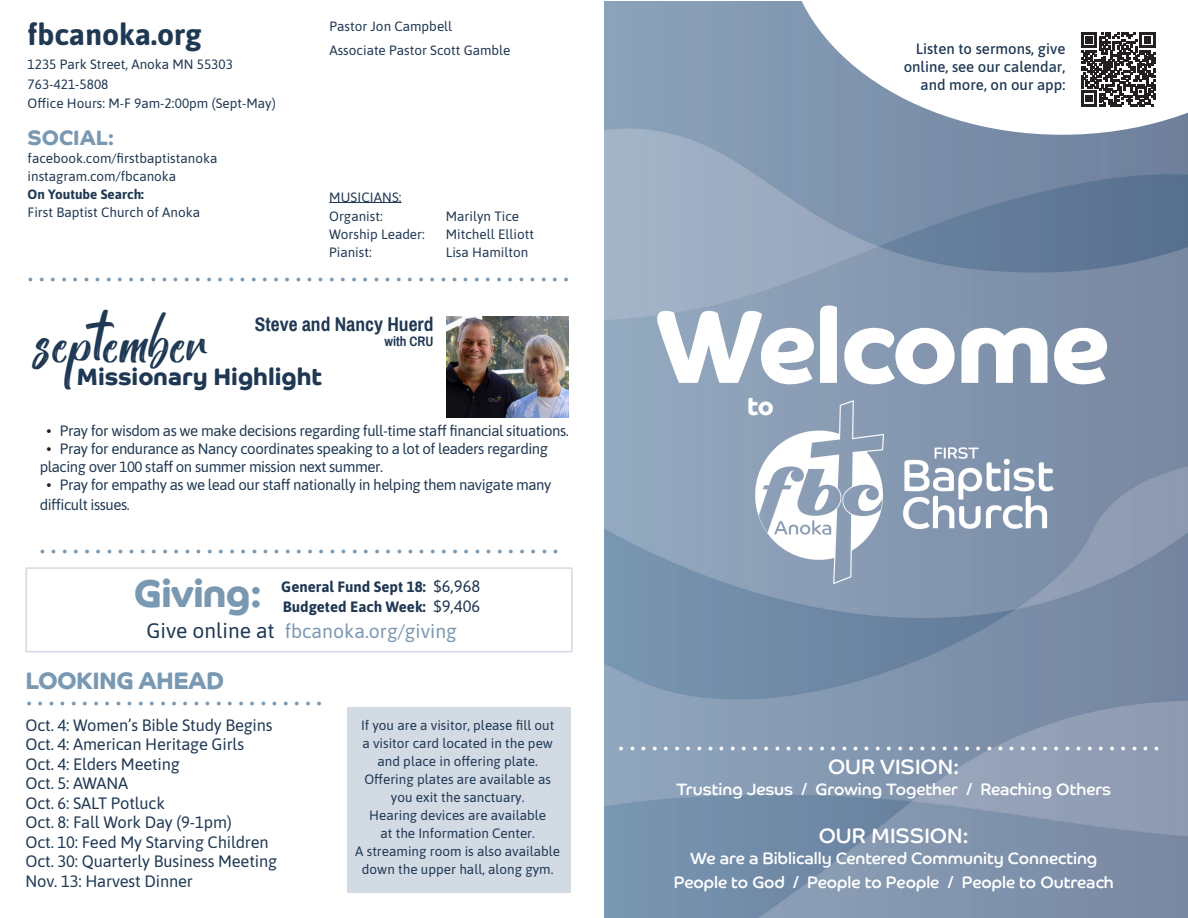
<style>
.page{position:relative;width:1188px;height:918px;background:#fff}
.page>*{position:absolute;margin:0;border:0;box-sizing:border-box;transform-origin:0 0}
.t1{font:700 105px "Co Headline";letter-spacing:-.025em;color:#fff}
.t2{font:40.5px "Battelione";letter-spacing:.005em;color:#1f3853}
.t3{font:700 39px "Co Headline";letter-spacing:-.025em;color:#7998b2}
.t4{font:33px "Minion Pro";color:#7998b2}
.t5{font:33px "Minion Pro";color:#fff}
.t6{font:700 30px "Asap";color:#1f3853}
.t7{font:700 25.5px "Co Headline";color:#fff}
.t8{font:700 24px "Co Headline";color:#1f3853}
.t9{font:700 24px "Co Headline";letter-spacing:-.025em;color:#7998b2}
.t10{font:21px "Co Headline";color:#fff}
.t11{font:700 21px "Co Headline";color:#7998b2}
.t12{font:19.5px "Asap";color:#7b97b2}
.t13{font:700 19.5px "Archivo Narrow";color:#1f3853}
.t14{font:16.5px/19.5px "Asap";letter-spacing:-.01em;color:#1f3853}
.t15{font:16.5px "Co Headline";color:#fff}
.t16{font:16.5px "Asap";color:#1f3753}
.t17{font:15px/18px "Asap";letter-spacing:-.03em;color:#1f3853}
.t18{font:500 15px "Asap";color:#1f3853}
.t19{font:700 15px "Asap";color:#1f3753}
.t20{font:13.5px/24px "Asap";color:#1f3853}
.t21{font:13.5px/18px "Asap";color:#1f3753;text-align:center}
.t22{font:700 13.5px "Asap";color:#1f3853}
.t23{font:700 13.5px "Archivo Narrow";color:#1f3853}
.s1{color:#231f20}
.s2{font-size:21px;color:#1f3853}
.s3{color:#7b97b2}
</style>
<div class="page">
<img style="left:604px;top:2px;width:584px;height:916px">
<svg style="left:786px;top:1px;width:402px;height:134px"></svg>
<div style="left:347px;top:707px;width:223px;height:186px;background:#d2dae4"></div>
<div style="left:26px;top:567px;width:547px;height:85px;border:2px solid #d2dae4"></div>
<hr style="left:329px;top:202px;width:73px;height:1px;background:#1f3853">
<img style="left:756px;top:400px;width:306px;height:184px">
<svg style="left:1081px;top:32px;width:74px;height:75px"></svg>
<img style="left:447px;top:317px;width:122px;height:101px">
<p class="t6" style="left:28px;top:14px;width:175px">fbcanoka.org</p>
<p class="t20" style="left:28px;top:52px;width:207px">1235 Park Street, Anoka MN 55303</p>
<p class="t20" style="left:28px;top:72px;width:82px">763-421-5808</p>
<p class="t20" style="left:28px;top:91px;width:250px">Office Hours: M-F 9am-2:00pm (Sept-May)</p>
<p class="t11" style="left:28px;top:125px;width:89px">SOCIAL:</p>
<p class="t20" style="left:28px;top:146px;width:191px">facebook.com/firstbaptistanoka</p>
<p class="t20" style="left:28px;top:164px;width:150px">instagram.com/fbcanoka</p>
<p class="t22" style="left:28px;top:185px;width:118px">On Youtube Search:</p>
<p class="t20" style="left:28px;top:200px;width:174px">First Baptist Church of Anoka</p>
<p class="t20" style="left:329px;top:14px;width:183px">Pastor Jon Campbell<br>Associate Pastor Scott Gamble</p>
<p class="t20" style="left:329px;top:184px;width:74px">MUSICIANS:</p>
<p class="t20" style="left:329px;top:204px;width:55px">Organist:</p>
<p class="t20" style="left:329px;top:222px;width:97px">Worship Leader:</p>
<p class="t20" style="left:329px;top:240px;width:44px">Pianist:</p>
<p class="t20" style="left:446px;top:204px;width:75px">Marilyn Tice</p>
<p class="t20" style="left:446px;top:222px;width:90px">Mitchell Elliott</p>
<p class="t20" style="left:446px;top:240px;width:84px">Lisa Hamilton</p>
<p class="t4" style="left:27px;top:248px;width:544px">.................................................</p>
<p class="t2" style="left:37px;top:313px;width:173px">september</p>
<p class="t13" style="left:255px;top:312px;width:180px">Steve and Nancy Huerd</p>
<p class="t23" style="left:384px;top:333px;width:51px">with CRU</p>
<p class="t8" style="left:76px;top:363px;width:247px">Missionary Highlight</p>
<p class="t17" style="left:46px;top:421px;width:524px"><span class="s1">•</span> Pray for wisdom as we make decisions regarding full-time staff financial situations.</p>
<p class="t17" style="left:40px;top:439px;width:510px;text-indent:7px"><span class="s1">•</span> Pray for endurance as Nancy coordinates speaking to a lot of leaders regarding placing over 100 staff on summer mission next summer.</p>
<p class="t17" style="left:40px;top:474px;width:513px;line-height:19.5px;text-indent:7px"><span class="s1">•</span> Pray for empathy as we lead our staff nationally in helping them navigate many difficult issues.</p>
<p class="t4" style="left:39px;top:520px;width:522px">...............................................</p>
<p class="t3" style="left:134px;top:571px;width:130px">Giving:</p>
<p class="t19" style="left:281px;top:576px;width:146px">General Fund Sept 18:</p>
<p class="t19" style="left:283px;top:596px;width:144px">Budgeted Each Week:</p>
<p class="t16" style="left:434px;top:575px;width:48px">$6,968</p>
<p class="t16" style="left:434px;top:594px;width:48px">$9,406</p>
<p class="t12" style="left:146px;top:618px;width:312px"><span class="s2">Give online at</span> fbcanoka.org/giving</p>
<p class="t9" style="left:26px;top:666px;width:200px">LOOKING AHEAD</p>
<p class="t4" style="left:26px;top:672px;width:299px">..........................<span class="s3">.</span></p>
<p class="t14" style="left:26px;top:714px;width:249px">Oct. 4: Women’s Bible Study Begins<br>Oct. 4: American Heritage Girls<br>Oct. 4: Elders Meeting<br>Oct. 5: AWANA<br>Oct. 6: SALT Potluck<br>Oct. 8: Fall Work Day (9-1pm)</p>
<p class="t14" style="left:26px;top:831px;width:245px">Oct. 10: Feed My Starving Children</p>
<p class="t14" style="left:26px;top:851px;width:253px">Oct. 30: Quarterly Business Meeting<br>Nov. 13: Harvest Dinner</p>
<p class="t21" style="left:361px;top:716px;width:195px">If you are a visitor, please fill out</p>
<p class="t21" style="left:362px;top:734px;width:192px">a visitor card located in the pew and place in offering plate.</p>
<p class="t21" style="left:364px;top:770px;width:188px">Offering plates are available as you exit the sanctuary.</p>
<p class="t21" style="left:369px;top:806px;width:178px">Hearing devices are available</p>
<p class="t21" style="left:381px;top:824px;width:156px">at the Information Center.</p>
<p class="t21" style="left:355px;top:842px;width:206px">A streaming room is also available down the upper hall, along gym.</p>
<p class="t18" style="left:916px;top:38px;width:151px">Listen to sermons, give</p>
<p class="t18" style="left:904px;top:56px;width:163px">online, see our calendar,</p>
<p class="t18" style="left:921px;top:74px;width:146px">and more, on our app:</p>
<p class="t1" style="left:657px;top:285px;width:454px">Welcome</p>
<p class="t7" style="left:747px;top:391px;width:28px">to</p>
<p class="t5" style="left:618px;top:717px;width:544px">.................................................</p>
<p class="t10" style="left:828px;top:755px;width:133px">OUR VISION:</p>
<p class="t15" style="left:676px;top:780px;width:436px">Trusting Jesus / Growing Together / Reaching Others</p>
<p class="t10" style="left:819px;top:824px;width:152px">OUR MISSION:</p>
<p class="t15" style="left:690px;top:849px;width:408px">We are a Biblically Centered Community Connecting</p>
<p class="t15" style="left:674px;top:873px;width:442px">People to God / People to People / People to Outreach</p>
</div>
